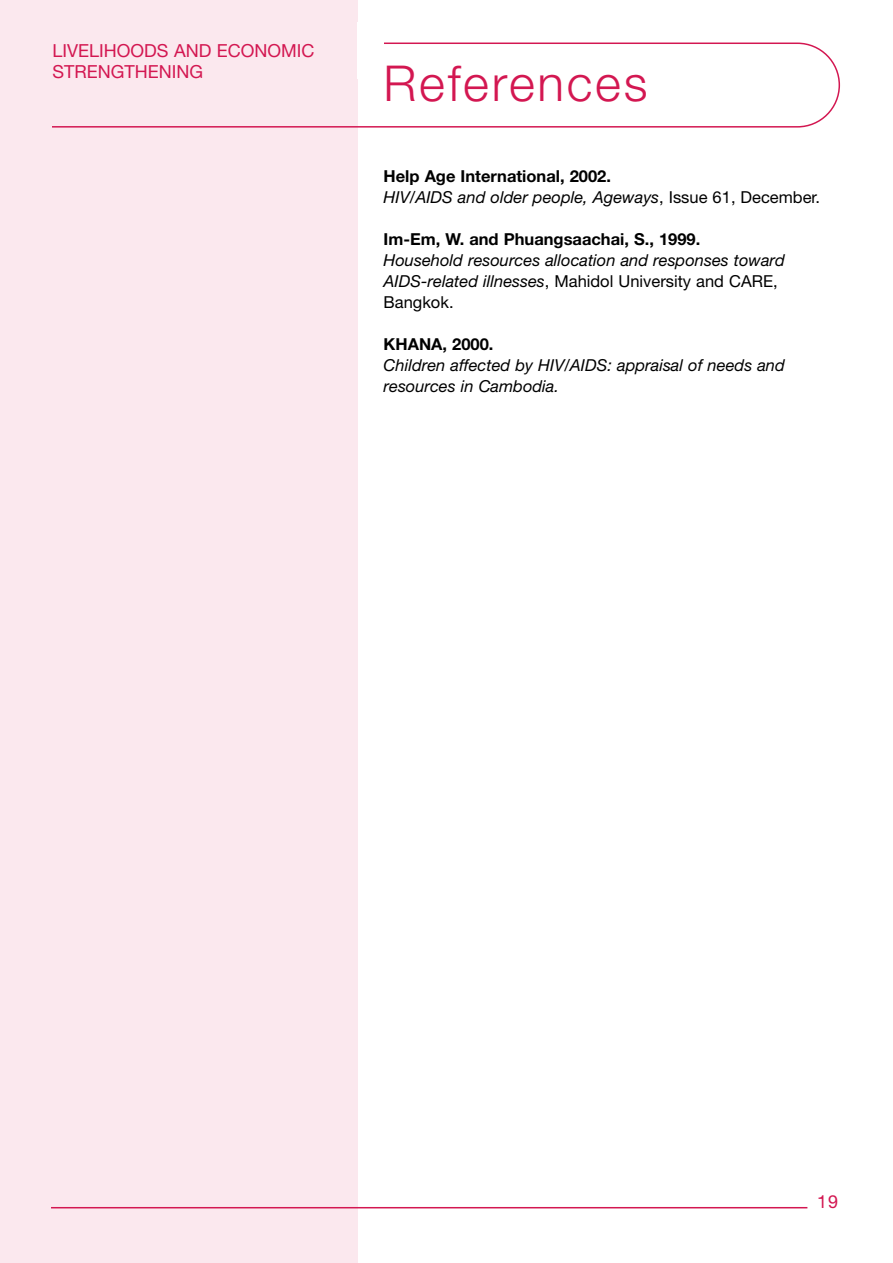
<style>
.page{position:relative;width:893px;height:1263px;background:#fff}
.page>*{position:absolute;margin:0;border:0;box-sizing:border-box;transform-origin:0 0}
.t1{font:300 49.5px "Helvetica Neue";letter-spacing:.055em;color:#d31751}
.t2{font:18px/21px "Helvetica Neue";color:#d31751}
.t3{font:italic 16.5px/21px "Helvetica Neue";color:#000}
.t4{font:700 16.5px "Helvetica Neue";color:#000}
.s1{font-weight:700;font-style:normal}
.s2{font-style:normal}
</style>
<div class="page">
<div style="left:0;top:0;width:357px;height:1263px;background:#fbe8ee"></div>
<svg style="left:52px;top:43px;width:788px;height:85px"></svg>
<div style="left:0;top:22px;width:357px;height:57px;background:#fbe8ee"></div>
<div style="left:357px;top:22px;width:27px;height:57px;background:#fff"></div>
<hr style="left:51px;top:1207px;width:756px;height:1px;background:#d31751">
<p class="t2" style="left:53px;top:42px;width:264px">LIVELIHOODS AND ECONOMIC<br>STRENGTHENING</p>
<h1 class="t1" style="left:384px;top:66px;width:265px">References</h1>
<p class="t3" style="left:384px;top:167px;width:438px"><span class="s1">Help Age International, 2002.<br></span>HIV/AIDS and older people, Ageways<span class="s2">, Issue 61, December.</span></p>
<p class="t4" style="left:384px;top:233px;width:318px">Im-Em, W. and Phuangsaachai, S., 1999.</p>
<p class="t3" style="left:384px;top:251px;width:403px">Household resources allocation and responses toward<br>AIDS-related illnesses<span class="s2">, Mahidol University and CARE,<br>Bangkok.</span></p>
<p class="t4" style="left:384px;top:338px;width:111px">KHANA, 2000.</p>
<p class="t3" style="left:384px;top:356px;width:403px">Children affected by HIV/AIDS: appraisal of needs and resources in Cambodia.</p>
<p class="t2" style="left:817px;top:1192px;width:23px">19</p>
</div>
